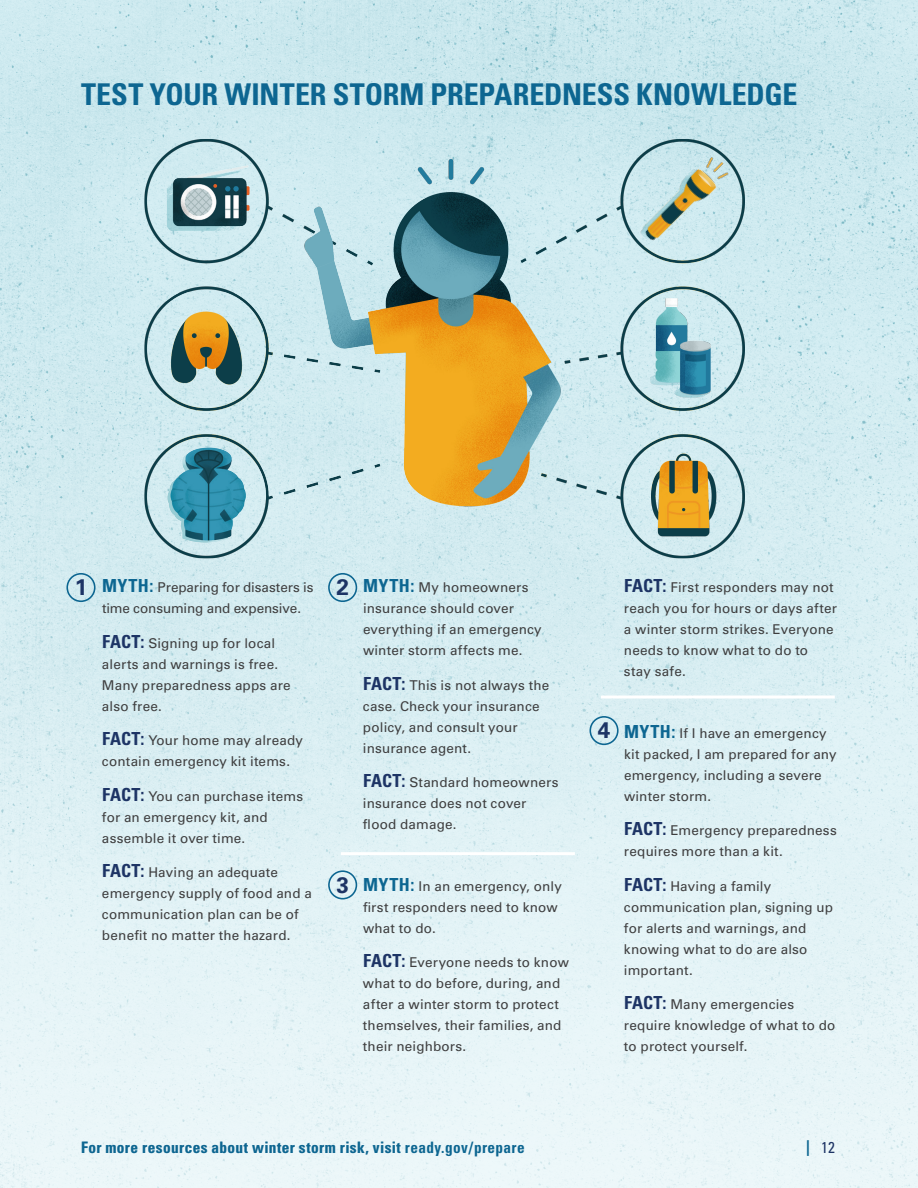
<style>
.page{position:relative;width:918px;height:1188px;background:#fff}
.page>*{position:absolute;margin:0;border:0;box-sizing:border-box;transform-origin:0 0}
.t1{font:700 condensed 30px "Univers";letter-spacing:-.005em;color:#0d6691}
.t2{font:700 condensed 18px "Univers";letter-spacing:.025em;color:#0d6691}
.t3{font:700 condensed 15.75px "Univers";letter-spacing:.03em;color:#0d6691}
.t4{font:condensed 15.75px "Univers";color:#1d3465}
.t5{font:13.5px/21px "Univers";letter-spacing:.01em;color:#3e3e3f}
.s1{font-stretch:normal;font-size:22.5px;color:#1d3465}
.s2{font-weight:700;font-stretch:condensed;font-size:18px;color:#1d3465}
.s3{font-weight:700;color:#0d6691}
</style>
<div class="page">
<img style="left:0;top:0;width:918px;height:1188px">
<hr style="left:341px;top:852px;width:234px;height:3px;background:#fff">
<hr style="left:601px;top:696px;width:234px;height:3px;background:#fff">
<div style="left:66px;top:573px;width:30px;height:29px;border:2px solid #0d6691;border-radius:50%"></div>
<div style="left:328px;top:870px;width:29px;height:29px;border:2px solid #0d6691;border-radius:50%"></div>
<div style="left:589px;top:716px;width:30px;height:29px;border:2px solid #0d6691;border-radius:50%"></div>
<img style="left:116px;top:124px;width:657px;height:524px">
<img style="left:147px;top:159px;width:115px;height:80px">
<img style="left:626px;top:140px;width:113px;height:114px">
<img style="left:147px;top:434px;width:121px;height:121px">
<img style="left:644px;top:291px;width:48px;height:99px">
<img style="left:667px;top:333px;width:48px;height:68px">
<h2 class="t1" style="left:81px;top:76px;width:718px">TEST YOUR WINTER STORM PREPAREDNESS KNOWLEDGE</h2>
<h3 class="t2" style="left:75px;top:575px;width:80px"><span class="s1">1</span> MYTH:</h3>
<p class="t5" style="left:102px;top:577px;width:213px;text-indent:56px">Preparing for disasters is time consuming and expensive.</p>
<p class="t5" style="left:102px;top:633px;width:190px"><span class="s2">FACT:</span> Signing up for local alerts and warnings is free.<br>Many preparedness apps are also free.</p>
<p class="t5" style="left:102px;top:730px;width:203px"><span class="s2">FACT:</span> Your home may already contain emergency kit items.</p>
<p class="t5" style="left:102px;top:786px;width:203px"><span class="s2">FACT:</span> You can purchase items for an emergency kit, and assemble it over time.</p>
<p class="t5" style="left:102px;top:862px;width:211px"><span class="s2">FACT:</span> Having an adequate emergency supply of food and a communication plan can be of benefit no matter the hazard.</p>
<h3 class="t2" style="left:336px;top:575px;width:80px"><span class="s1">2</span> MYTH:</h3>
<p class="t5" style="left:363px;top:577px;width:180px;text-indent:56px">My homeowners insurance should cover everything if an emergency winter storm affects me.</p>
<p class="t5" style="left:363px;top:675px;width:188px"><span class="s2">FACT:</span> This is not always the case. Check your insurance policy, and consult your insurance agent.</p>
<p class="t5" style="left:363px;top:772px;width:197px"><span class="s2">FACT:</span> Standard homeowners insurance does not cover flood damage.</p>
<h3 class="t2" style="left:336px;top:873px;width:80px"><span class="s1">3</span> MYTH:</h3>
<p class="t5" style="left:363px;top:876px;width:200px;text-indent:56px">In an emergency, only first responders need to know what to do.</p>
<p class="t5" style="left:363px;top:952px;width:207px"><span class="s2">FACT:</span> Everyone needs to know what to do before, during, and after a winter storm to protect themselves, their families, and their neighbors.</p>
<p class="t5" style="left:624px;top:577px;width:214px"><span class="s2">FACT:</span> First responders may not reach you for hours or days after a winter storm strikes. Everyone needs to know what to do to stay safe.</p>
<h3 class="t2" style="left:598px;top:720px;width:79px"><span class="s1">4</span> MYTH:</h3>
<p class="t5" style="left:624px;top:723px;width:214px;text-indent:56px">If I have an emergency kit packed, I am prepared for any emergency, including a severe winter storm.</p>
<p class="t5" style="left:624px;top:820px;width:214px"><span class="s2">FACT:</span> Emergency preparedness requires more than a kit.</p>
<p class="t5" style="left:624px;top:876px;width:211px"><span class="s2">FACT:</span> Having a family communication plan, signing up for alerts and warnings, and knowing what to do are also important.</p>
<p class="t5" style="left:624px;top:994px;width:213px"><span class="s2">FACT:</span> Many emergencies require knowledge of what to do to protect yourself.</p>
<p class="t3" style="left:81px;top:1138px;width:445px">For more resources about winter storm risk, visit ready.gov/prepare</p>
<p class="t4" style="left:806px;top:1137px;width:30px"><span class="s3">|</span> 12</p>
</div>
